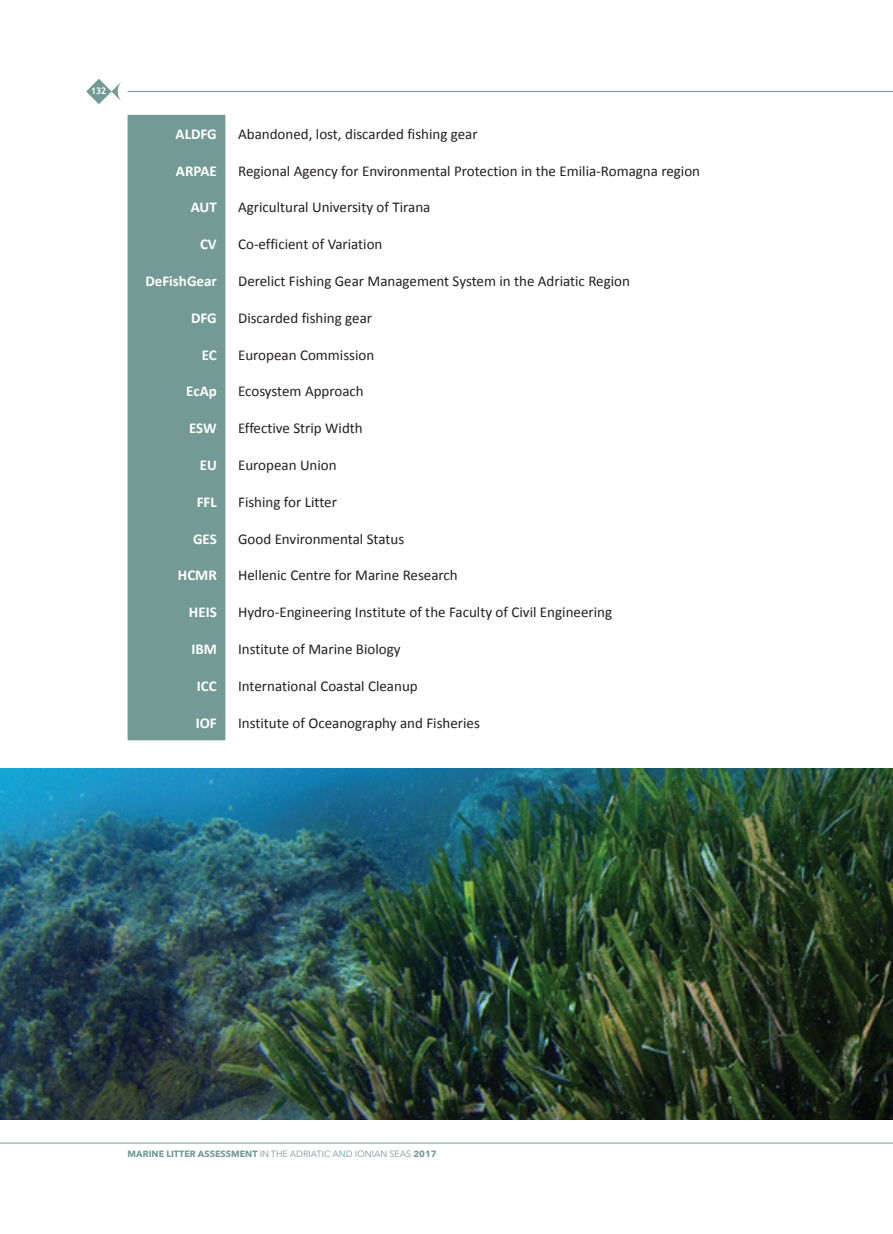
<style>
.page{position:relative;width:893px;height:1234px;background:#fff}
.page>*{position:absolute;margin:0;border:0;box-sizing:border-box;transform-origin:0 0}
.text{font:15px "Calibri";color:#231f20}
.text-2{font:700 15px "Calibri";color:#fff}
.t1{font:700 9.3px "Trebuchet MS";color:#fff}
.t2{font:700 9px "Avenir Next LT Pro";color:#739a94}
.s1{font-weight:400}
</style>
<div class="page">
<svg style="left:86px;top:79px;width:36px;height:25px"></svg>
<hr style="left:128px;top:91px;width:765px;height:1px;background:#739a94">
<hr style="left:0;top:1142px;width:893px;height:1px;background:#739a94">
<div style="left:128px;top:115px;width:97px;height:625px;background:#739a94"></div>
<img style="left:0;top:768px;width:893px;height:350px">
<p class="t1" style="left:91px;top:85px;width:17px">132</p>
<p class="text-2" style="left:176px;top:124px;width:43px">ALDFG</p>
<p class="text" style="left:238px;top:124px;width:241px">Abandoned, lost, discarded fishing gear</p>
<p class="text-2" style="left:176px;top:161px;width:42px">ARPAE</p>
<p class="text" style="left:238px;top:161px;width:463px">Regional Agency for Environmental Protection in the Emilia-Romagna region</p>
<p class="text-2" style="left:191px;top:198px;width:28px">AUT</p>
<p class="text" style="left:238px;top:198px;width:194px">Agricultural University of Tirana</p>
<p class="text-2" style="left:200px;top:235px;width:18px">CV</p>
<p class="text" style="left:238px;top:235px;width:146px">Co-efficient of Variation</p>
<p class="text-2" style="left:145px;top:271px;width:73px">DeFishGear</p>
<p class="text" style="left:238px;top:271px;width:393px">Derelict Fishing Gear Management System in the Adriatic Region</p>
<p class="text-2" style="left:191px;top:308px;width:27px">DFG</p>
<p class="text" style="left:238px;top:308px;width:135px">Discarded fishing gear</p>
<p class="text-2" style="left:202px;top:345px;width:17px">EC</p>
<p class="text" style="left:238px;top:345px;width:138px">European Commission</p>
<p class="text-2" style="left:186px;top:382px;width:32px">EcAp</p>
<p class="text" style="left:238px;top:382px;width:127px">Ecosystem Approach</p>
<p class="text-2" style="left:189px;top:418px;width:29px">ESW</p>
<p class="text" style="left:238px;top:418px;width:126px">Effective Strip Width</p>
<p class="text-2" style="left:200px;top:455px;width:19px">EU</p>
<p class="text" style="left:238px;top:455px;width:100px">European Union</p>
<p class="text-2" style="left:197px;top:492px;width:22px">FFL</p>
<p class="text" style="left:238px;top:492px;width:100px">Fishing for Litter</p>
<p class="text-2" style="left:193px;top:529px;width:25px">GES</p>
<p class="text" style="left:238px;top:529px;width:168px">Good Environmental Status</p>
<p class="text-2" style="left:178px;top:565px;width:40px">HCMR</p>
<p class="text" style="left:238px;top:565px;width:221px">Hellenic Centre for Marine Research</p>
<p class="text-2" style="left:189px;top:602px;width:29px">HEIS</p>
<p class="text" style="left:238px;top:602px;width:375px">Hydro-Engineering Institute of the Faculty of Civil Engineering</p>
<p class="text-2" style="left:191px;top:639px;width:27px">IBM</p>
<p class="text" style="left:238px;top:639px;width:164px">Institute of Marine Biology</p>
<p class="text-2" style="left:197px;top:676px;width:21px">ICC</p>
<p class="text" style="left:238px;top:676px;width:181px">International Coastal Cleanup</p>
<p class="text-2" style="left:196px;top:712px;width:23px">IOF</p>
<p class="text" style="left:238px;top:713px;width:243px">Institute of Oceanography and Fisheries</p>
<p class="t2" style="left:128px;top:1148px;width:311px">MARINE LITTER ASSESSMENT <span class="s1">IN THE ADRIATIC AND IONIAN SEAS</span> 2017</p>
</div>
